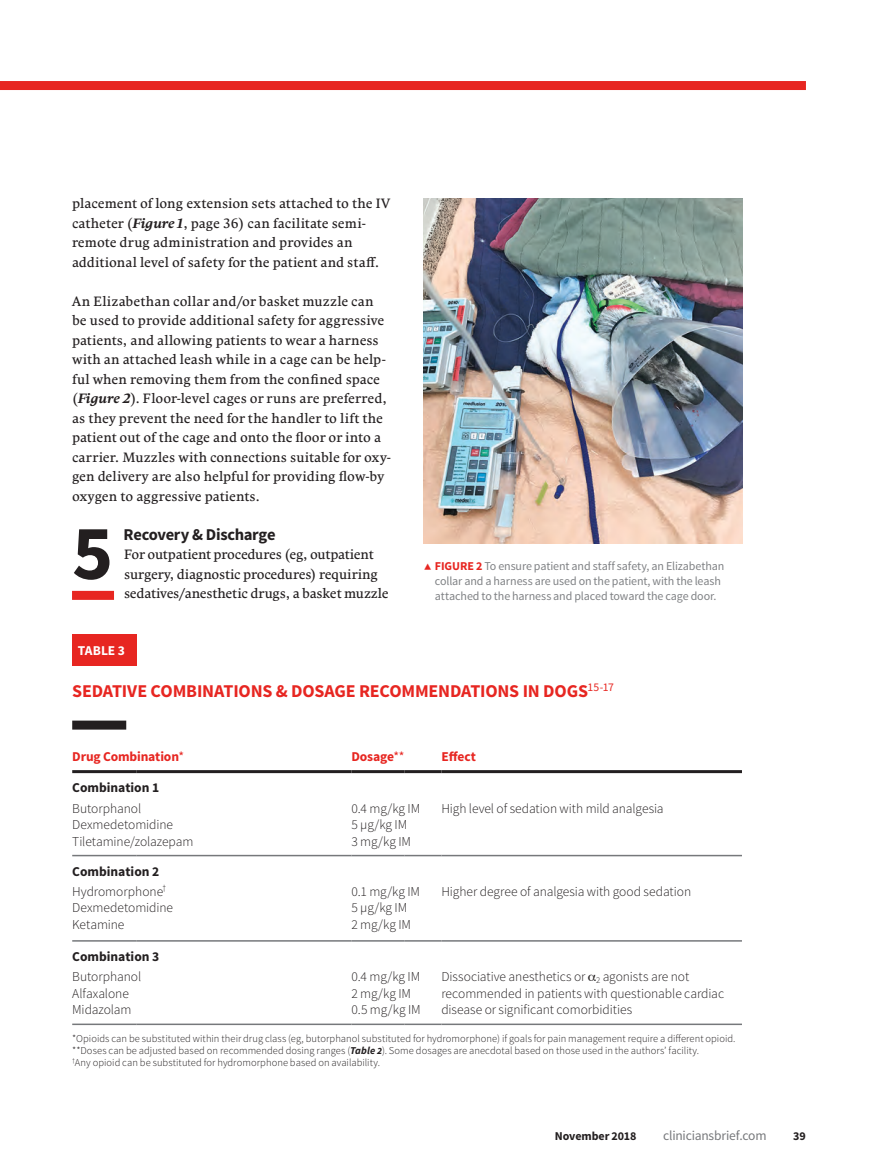
<style>
.page{position:relative;width:878px;height:1175px;background:#fff}
.page>*{position:absolute;margin:0;border:0;box-sizing:border-box;transform-origin:0 0}
.t1{font:700 78px "Source Sans Pro";color:#231f20}
.t2{font:700 18px "Source Sans Pro";letter-spacing:-.01em;color:#e72621}
.t3{font:700 16.5px "Source Sans Pro";letter-spacing:-.02em;color:#231f20}
.t4{font:13.5px/19.5px "Comenia Serif Pro";color:#231f20}
.t5{font:300 13.5px/16.5px "Source Sans Pro";letter-spacing:-.005em;color:#231f20}
.t6{font:700 13.5px "Source Sans Pro";letter-spacing:-.01em;color:#e72621}
.t7{font:700 13.5px "Source Sans Pro";color:#231f20}
.t8{font:13.5px "Source Sans Pro";letter-spacing:-.015em;color:#76787b}
.t9{font:700 13.5px "Source Sans Pro";color:#fff}
.t10{font:12px/15px "Source Sans Pro";letter-spacing:-.01em;color:#808285}
.t11{font:700 12px "Source Sans Pro";letter-spacing:-.005em;color:#231f20}
.t12{font:300 10.5px/12px "Source Sans Pro";letter-spacing:.005em;color:#231f20}
.s1{font-weight:700;font-style:italic}
.s2{font-weight:700;color:#e72621}
.s3{font-weight:400}
.s4{font-weight:700}
</style>
<div class="page">
<div style="left:0;top:81px;width:806px;height:9px;background:#e72621"></div>
<div style="left:72px;top:591px;width:42px;height:9px;background:#e72621"></div>
<div style="left:72px;top:634px;width:65px;height:31px;background:#e72621"></div>
<hr style="left:72px;top:854px;width:65px;height:2px;background:#76787b">
<hr style="left:137px;top:854px;width:214px;height:2px;background:#76787b">
<hr style="left:72px;top:940px;width:65px;height:1px;background:#76787b">
<hr style="left:137px;top:940px;width:214px;height:1px;background:#76787b">
<hr style="left:351px;top:940px;width:53px;height:1px;background:#76787b">
<hr style="left:404px;top:940px;width:37px;height:1px;background:#76787b">
<hr style="left:441px;top:940px;width:301px;height:1px;background:#76787b">
<hr style="left:351px;top:854px;width:53px;height:2px;background:#76787b">
<hr style="left:404px;top:854px;width:37px;height:2px;background:#76787b">
<hr style="left:441px;top:854px;width:301px;height:2px;background:#76787b">
<hr style="left:72px;top:770px;width:65px;height:3px;background:#231f20">
<hr style="left:137px;top:770px;width:214px;height:3px;background:#231f20">
<hr style="left:351px;top:770px;width:53px;height:3px;background:#231f20">
<hr style="left:404px;top:770px;width:37px;height:3px;background:#231f20">
<hr style="left:441px;top:770px;width:301px;height:3px;background:#231f20">
<hr style="left:72px;top:1023px;width:65px;height:2px;background:#76787b">
<hr style="left:137px;top:1023px;width:214px;height:2px;background:#76787b">
<hr style="left:351px;top:1023px;width:53px;height:2px;background:#76787b">
<hr style="left:404px;top:1023px;width:37px;height:2px;background:#76787b">
<hr style="left:441px;top:1023px;width:301px;height:2px;background:#76787b">
<div style="left:72px;top:720px;width:54px;height:9px;background:#231f20"></div>
<img style="left:423px;top:198px;width:319px;height:345px">
<p class="t4" style="left:72px;top:194px;width:320px">placement of long extension sets attached to the IV catheter (<span class="s1">Figure 1</span>, page 36) can facilitate semi&shy;remote drug administration and provides an additional level of safety for the patient and staff.</p>
<p class="t4" style="left:72px;top:291px;width:320px">An Elizabethan collar and/or basket muzzle can be used to provide additional safety for aggressive patients, and allowing patients to wear a harness with an attached leash while in a cage can be help&shy;ful when removing them from the confined space (<span class="s1">Figure 2</span>). Floor-level cages or runs are preferred, as they prevent the need for the handler to lift the patient out of the cage and onto the floor or into a carrier. Muzzles with connections suitable for oxy&shy;gen delivery are also helpful for providing flow-by oxygen to aggressive patients.</p>
<h1 class="t1" style="left:72px;top:503px;width:43px">5</h1>
<p class="t3" style="left:124px;top:524px;width:153px">Recovery &amp; Discharge</p>
<p class="t4" style="left:124px;top:545px;width:266px">For outpatient procedures (eg, outpatient surgery, diagnostic procedures) requiring sedatives/anesthetic drugs, a basket muzzle</p>
<p class="t10" style="left:435px;top:558px;width:291px"><span class="s2">FIGURE 2</span> To ensure patient and staff safety, an Elizabethan collar and a harness are used on the patient, with the leash attached to the harness and placed toward the cage door.</p>
<p class="t9" style="left:78px;top:642px;width:49px">TABLE 3</p>
<h2 class="t2" style="left:72px;top:679px;width:543px">SEDATIVE COMBINATIONS &amp; DOSAGE RECOMMENDATIONS IN DOGS<sup>15-17</sup></h2>
<p class="t6" style="left:72px;top:747px;width:113px">Drug Combination<span class="s3">*</span></p>
<p class="t6" style="left:351px;top:747px;width:55px">Dosage<span class="s3">**</span></p>
<p class="t6" style="left:441px;top:747px;width:36px">Effect</p>
<p class="t7" style="left:72px;top:778px;width:88px">Combination 1</p>
<p class="t5" style="left:72px;top:800px;width:123px">Butorphanol<br>Dexmedetomidine<br>Tiletamine/zolazepam</p>
<p class="t5" style="left:351px;top:800px;width:70px">0.4 mg/kg IM<br>5 µg/kg IM<br>3 mg/kg IM</p>
<p class="t5" style="left:441px;top:800px;width:224px">High level of sedation with mild analgesia</p>
<p class="t5" style="left:72px;top:861px;width:96px;line-height:20.1px"><span class="s4">Combination 2<br></span>Hydromorphone<sup>†</sup></p>
<p class="t5" style="left:72px;top:899px;width:102px">Dexmedetomidine<br>Ketamine</p>
<p class="t5" style="left:351px;top:883px;width:70px">0.1 mg/kg IM<br>5 µg/kg IM<br>2 mg/kg IM</p>
<p class="t5" style="left:441px;top:883px;width:251px">Higher degree of analgesia with good sedation</p>
<p class="t7" style="left:72px;top:948px;width:88px">Combination 3</p>
<p class="t5" style="left:72px;top:968px;width:71px">Butorphanol<br>Alfaxalone<br>Midazolam</p>
<p class="t5" style="left:351px;top:968px;width:71px">0.4 mg/kg IM<br>2 mg/kg IM<br>0.5 mg/kg IM</p>
<p class="t5" style="left:441px;top:968px;width:284px">Dissociative anesthetics or <sub>2</sub> agonists are not recommended in patients with questionable cardiac disease or significant comorbidities</p>
<p class="t12" style="left:72px;top:1032px;width:664px">*Opioids can be substituted within their drug class (eg, butorphanol substituted for hydromorphone) if goals for pain management require a different opioid. **Doses can be adjusted based on recommended dosing ranges (<span class="s1">Table 2</span>). Some dosages are anecdotal based on those used in the authors’ facility.<br><sup>†</sup>Any opioid can be substituted for hydromorphone based on availability.</p>
<p class="t11" style="left:555px;top:1128px;width:83px">November 2018</p>
<p class="t8" style="left:663px;top:1127px;width:105px">cliniciansbrief.com</p>
<p class="t11" style="left:793px;top:1128px;width:14px">39</p>
</div>
